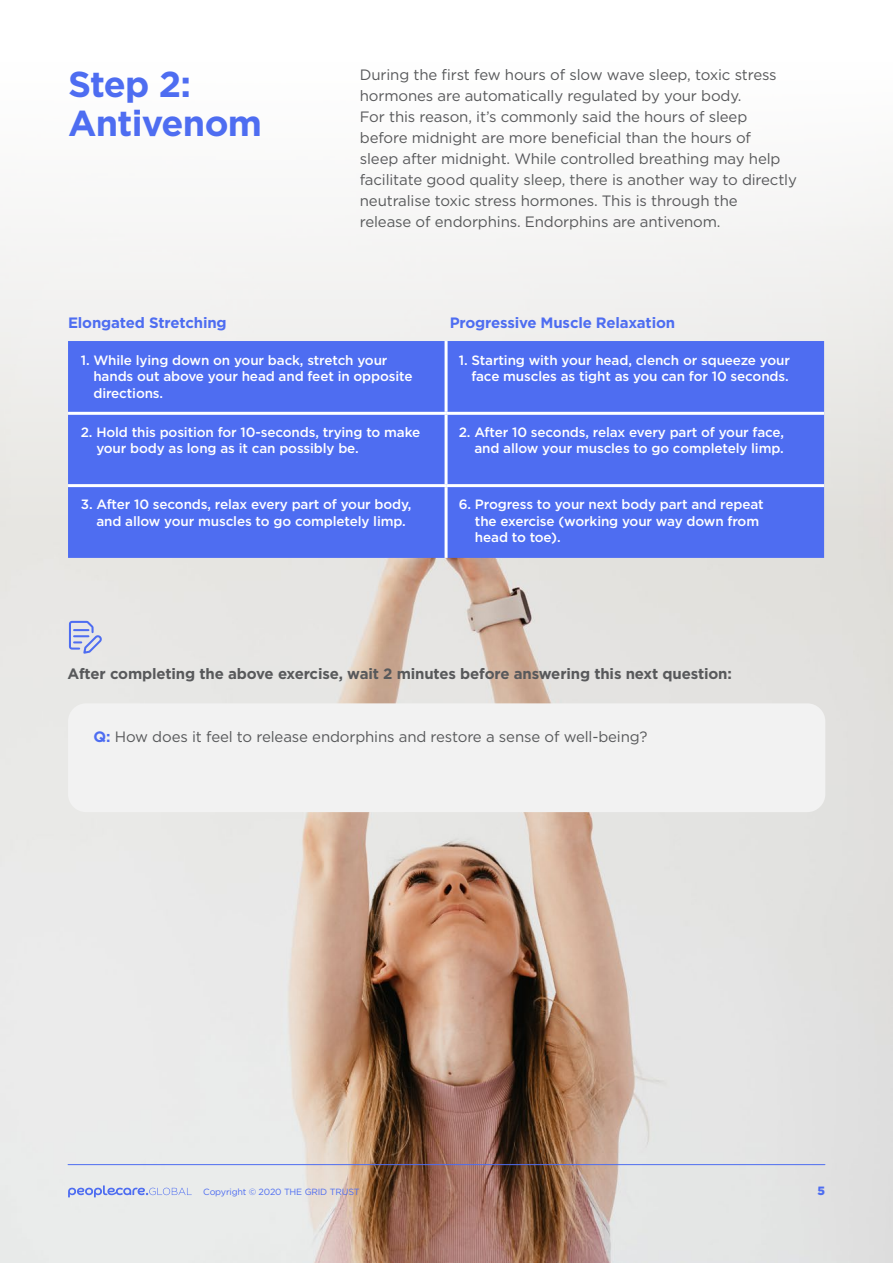
<style>
.page{position:relative;width:893px;height:1263px;background:#fff}
.page>*{position:absolute;margin:0;border:0;box-sizing:border-box;transform-origin:0 0}
.t1{font:700 36px/39px "Gotham";letter-spacing:-.02em;color:#4e6df1}
.t2{font:15px/21px "Gotham";letter-spacing:-.01em;color:#58595b}
.t3{font:700 15px "Gotham";letter-spacing:-.01em;color:#58595b}
.t4{font:700 15px "Gotham";letter-spacing:-.01em;color:#4e6df1}
.t5{font:500 13.5px/16.5px "Gotham";letter-spacing:-.01em;color:#fff}
.t6{font:900 12px "Gotham";color:#4e6df1}
.t7{font:9px "Gotham";letter-spacing:-.02em;color:#4e6df1}
.s1{font-weight:700;color:#4e6df1}
</style>
<div class="page">
<img style="left:0;top:186px;width:893px;height:1077px">
<div style="left:68px;top:341px;width:756px;height:217px;background:#4e6df1"></div>
<hr style="left:445px;top:341px;width:3px;height:71px;background:#fff">
<hr style="left:68px;top:412px;width:378px;height:3px;background:#fff">
<hr style="left:446px;top:412px;width:378px;height:3px;background:#fff">
<hr style="left:445px;top:415px;width:3px;height:69px;background:#fff">
<hr style="left:68px;top:484px;width:378px;height:3px;background:#fff">
<hr style="left:446px;top:484px;width:378px;height:3px;background:#fff">
<hr style="left:445px;top:487px;width:3px;height:71px;background:#fff">
<svg style="left:69px;top:621px;width:33px;height:33px"></svg>
<div style="left:68px;top:703px;width:757px;height:109px;background:#f2f2f2;border-radius:18px"></div>
<hr style="left:68px;top:1164px;width:757px;height:1px;background:#4e6df1">
<svg style="left:68px;top:1185px;width:123px;height:12px"></svg>
<h1 class="t1" style="left:68px;top:64px;width:196px">Step 2:<br>Antivenom</h1>
<p class="t2" style="left:360px;top:64px;width:439px">During the first few hours of slow wave sleep, toxic stress hormones are automatically regulated by your body.<br>For this reason, it’s commonly said the hours of sleep before midnight are more beneficial than the hours of<br>sleep after midnight. While controlled breathing may help facilitate good quality sleep, there is another way to directly neutralise toxic stress hormones. This is through the<br>release of endorphins. Endorphins are antivenom.</p>
<p class="t4" style="left:68px;top:313px;width:160px">Elongated Stretching</p>
<p class="t4" style="left:450px;top:313px;width:227px">Progressive Muscle Relaxation</p>
<p class="t5" style="left:93px;top:351px;width:321px;text-indent:-13px">1. While lying down on your back, stretch your hands out above your head and feet in opposite directions.</p>
<p class="t5" style="left:459px;top:351px;width:333px;text-align:right">1. Starting with your head, clench or squeeze your face muscles as tight as you can for 10 seconds.</p>
<p class="t5" style="left:96px;top:424px;width:325px;text-indent:-16px">2. Hold this position for 10-seconds, trying to make your body as long as it can possibly be.</p>
<p class="t5" style="left:459px;top:424px;width:327px;text-align:right">2. After 10 seconds, relax every part of your face, and allow your muscles to go completely limp.</p>
<p class="t5" style="left:96px;top:496px;width:317px;text-indent:-16px">3. After 10 seconds, relax every part of your body, and allow your muscles to go completely limp.</p>
<p class="t5" style="left:475px;top:496px;width:290px;text-indent:-16px">6. Progress to your next body part and repeat the exercise (working your way down from head to toe).</p>
<p class="t3" style="left:68px;top:663px;width:666px">After completing the above exercise, wait 2 minutes before answering this next question:</p>
<p class="t2" style="left:94px;top:726px;width:556px"><span class="s1">Q:</span> How does it feel to release endorphins and restore a sense of well-being?</p>
<p class="t7" style="left:203px;top:1186px;width:158px">Copyright © 2020 THE GRID TRUST</p>
<p class="t6" style="left:817px;top:1182px;width:9px">5</p>
</div>
